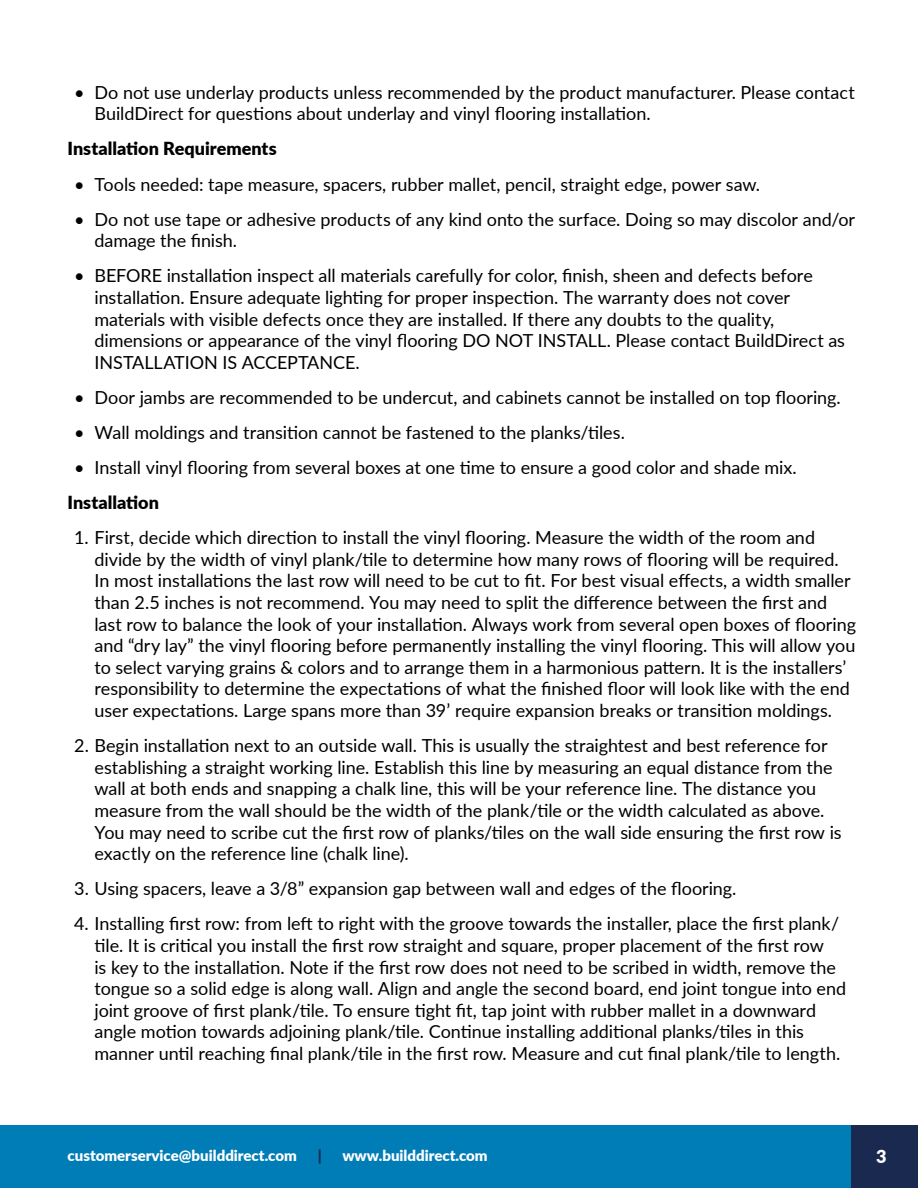
<style>
.page{position:relative;width:918px;height:1188px;background:#fff}
.page>*{position:absolute;margin:0;border:0;box-sizing:border-box;transform-origin:0 0}
.t1{font:18px/21.6px "Lato";letter-spacing:-.005em;color:#000}
.t2{font:900 18px "Lato";color:#000}
.t3{font:900 18px "Lato";color:#fff}
.t4{font:900 15px "Lato";color:#fff}
.t5{font:900 15px "Lato";color:#1a294f}
</style>
<div class="page">
<div style="left:811px;top:1125px;width:107px;height:63px;background:#1a294f"></div>
<div style="left:0;top:1125px;width:850px;height:63px;background:#007db6"></div>
<p class="t1" style="left:94px;top:81px;width:762px;text-indent:-20px">• Do not use underlay products unless recommended by the product manufacturer. Please contact<br>BuildDirect for questions about underlay and vinyl flooring installation.</p>
<p class="t2" style="left:68px;top:135px;width:211px">Installation Requirements</p>
<p class="t1" style="left:74px;top:172px;width:687px">• Tools needed: tape measure, spacers, rubber mallet, pencil, straight edge, power saw.</p>
<p class="t1" style="left:94px;top:208px;width:762px;text-indent:-20px">• Do not use tape or adhesive products of any kind onto the surface. Doing so may discolor and/or damage the finish.</p>
<p class="t1" style="left:94px;top:264px;width:752px;text-indent:-20px">• BEFORE installation inspect all materials carefully for color, finish, sheen and defects before installation. Ensure adequate lighting for proper inspection. The warranty does not cover materials with visible defects once they are installed. If there any doubts to the quality, dimensions or appearance of the vinyl flooring DO NOT INSTALL. Please contact BuildDirect as INSTALLATION IS ACCEPTANCE.</p>
<p class="t1" style="left:74px;top:386px;width:768px">• Door jambs are recommended to be undercut, and cabinets cannot be installed on top flooring.</p>
<p class="t1" style="left:74px;top:421px;width:552px">• Wall moldings and transition cannot be fastened to the planks/tiles.</p>
<p class="t1" style="left:74px;top:456px;width:724px">• Install vinyl flooring from several boxes at one time to ensure a good color and shade mix.</p>
<p class="t2" style="left:68px;top:489px;width:93px">Installation</p>
<p class="t1" style="left:94px;top:526px;width:763px;text-indent:-20px">1. First, decide which direction to install the vinyl flooring. Measure the width of the room and divide by the width of vinyl plank/tile to determine how many rows of flooring will be required.<br>In most installations the last row will need to be cut to fit. For best visual effects, a width smaller than 2.5 inches is not recommend. You may need to split the difference between the first and last row to balance the look of your installation. Always work from several open boxes of flooring and “dry lay” the vinyl flooring before permanently installing the vinyl flooring. This will allow you to select varying grains &amp; colors and to arrange them in a harmonious pattern. It is the installers’ responsibility to determine the expectations of what the finished floor will look like with the end user expectations. Large spans more than 39’ require expansion breaks or transition moldings.</p>
<p class="t1" style="left:94px;top:734px;width:749px;text-indent:-20px">2. Begin installation next to an outside wall. This is usually the straightest and best reference for establishing a straight working line. Establish this line by measuring an equal distance from the wall at both ends and snapping a chalk line, this will be your reference line. The distance you measure from the wall should be the width of the plank/tile or the width calculated as above.<br>You may need to scribe cut the first row of planks/tiles on the wall side ensuring the first row is exactly on the reference line (chalk line).</p>
<p class="t1" style="left:74px;top:877px;width:664px">3. Using spacers, leave a 3/8” expansion gap between wall and edges of the flooring.</p>
<p class="t1" style="left:94px;top:912px;width:753px;text-indent:-20px">4. Installing first row: from left to right with the groove towards the installer, place the first plank/ tile. It is critical you install the first row straight and square, proper placement of the first row<br>is key to the installation. Note if the first row does not need to be scribed in width, remove the tongue so a solid edge is along wall. Align and angle the second board, end joint tongue into end joint groove of first plank/tile. To ensure tight fit, tap joint with rubber mallet in a downward angle motion towards adjoining plank/tile. Continue installing additional planks/tiles in this manner until reaching final plank/tile in the first row. Measure and cut final plank/tile to length.</p>
<p class="t4" style="left:68px;top:1145px;width:231px">customerservice@builddirect.com</p>
<p class="t5" style="left:318px;top:1145px;width:6px">|</p>
<p class="t4" style="left:342px;top:1145px;width:147px">www.builddirect.com</p>
<p class="t3" style="left:876px;top:1142px;width:12px">3</p>
</div>
